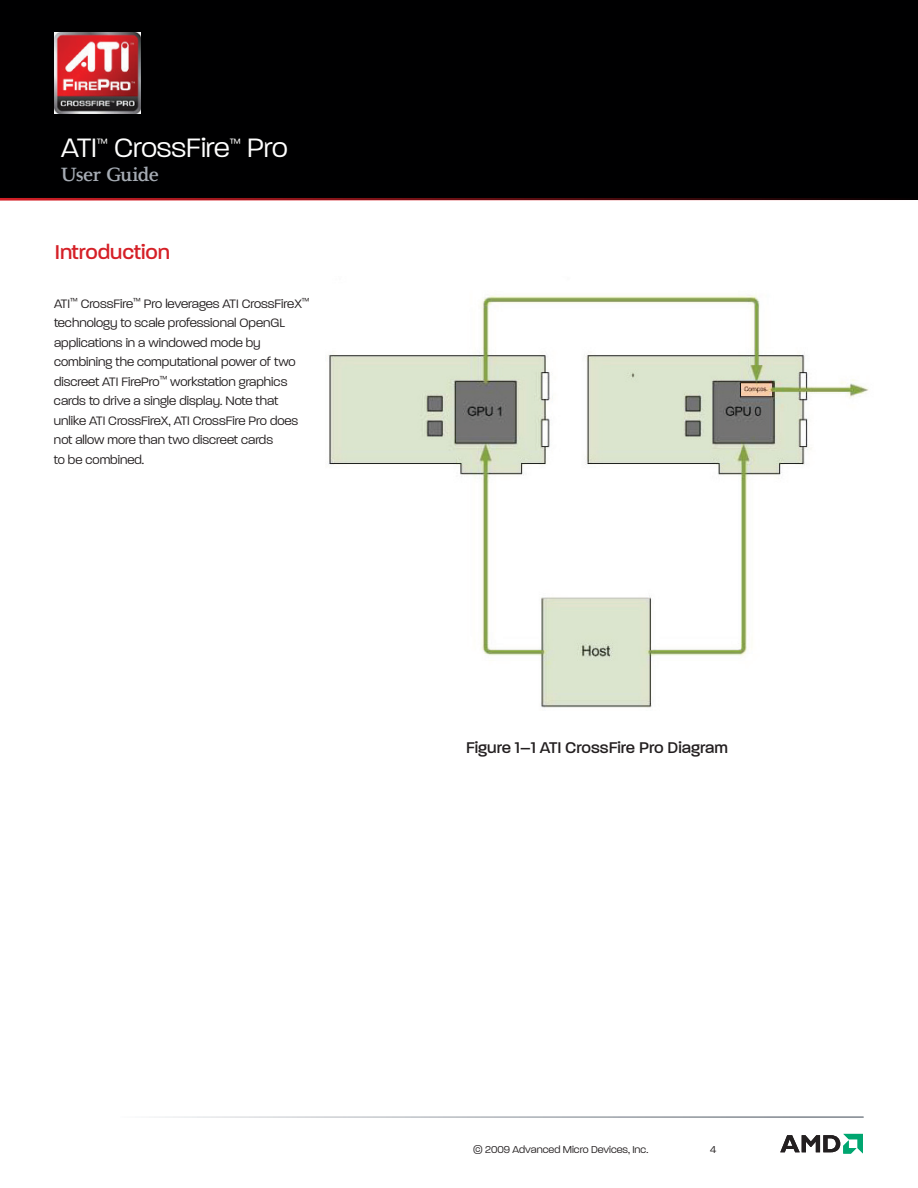
<style>
.page{position:relative;width:918px;height:1188px;background:#fff}
.page>*{position:absolute;margin:0;border:0;box-sizing:border-box;transform-origin:0 0}
.t1{font:300 36px "Paralucent";letter-spacing:-.005em;color:#fff}
.t2{font:500 27px "Paralucent";color:#d52027}
.t3{font:500 21px "Paralucent";color:#231f20}
.t4{font:900 19.5px "Alexandra BL";letter-spacing:-.01em;color:#a6acb4}
.t5{font:300 16.5px/19.5px "Paralucent";color:#231f20}
.t6{font:300 14.4px "Paralucent";color:#fff}
.t7{font:300 13.5px "Paralucent";color:#231f20}
</style>
<div class="page">
<div style="left:0;top:0;width:918px;height:200px;background:#000001"></div>
<hr style="left:0;top:198px;width:918px;height:3px;background:#d52027">
<img style="left:54px;top:32px;width:87px;height:81px">
<svg style="left:780px;top:1134px;width:83px;height:20px"></svg>
<img style="left:328px;top:295px;width:541px;height:413px">
<h1 class="t1" style="left:61px;top:128px;width:37px">ATI</h1>
<p class="t6" style="left:97px;top:134px;width:12px">™</p>
<h1 class="t1" style="left:114px;top:128px;width:117px">CrossFire</h1>
<p class="t6" style="left:230px;top:134px;width:12px">™</p>
<h1 class="t1" style="left:247px;top:128px;width:42px">Pro</h1>
<p class="t4" style="left:61px;top:162px;width:99px">User Guide</p>
<h2 class="t2" style="left:55px;top:238px;width:117px">Introduction</h2>
<p class="t5" style="left:54px;top:293px;width:257px">ATI<sup>™</sup> CrossFire<sup>™</sup> Pro leverages ATI CrossFireX<sup>™ </sup>technology to scale professional OpenGL applications in a windowed mode by combining the computational power of two discreet ATI FirePro<sup>™</sup> workstation graphics cards to drive a single display. Note that unlike ATI CrossFireX, ATI CrossFire Pro does not allow more than two discreet cards<br>to be combined.</p>
<p class="t3" style="left:466px;top:737px;width:263px">Figure 1–1 ATI CrossFire Pro Diagram</p>
<p class="t7" style="left:473px;top:1142px;width:176px">© 2009 Advanced Micro Devices, Inc.</p>
<p class="t7" style="left:710px;top:1142px;width:8px">4</p>
</div>
